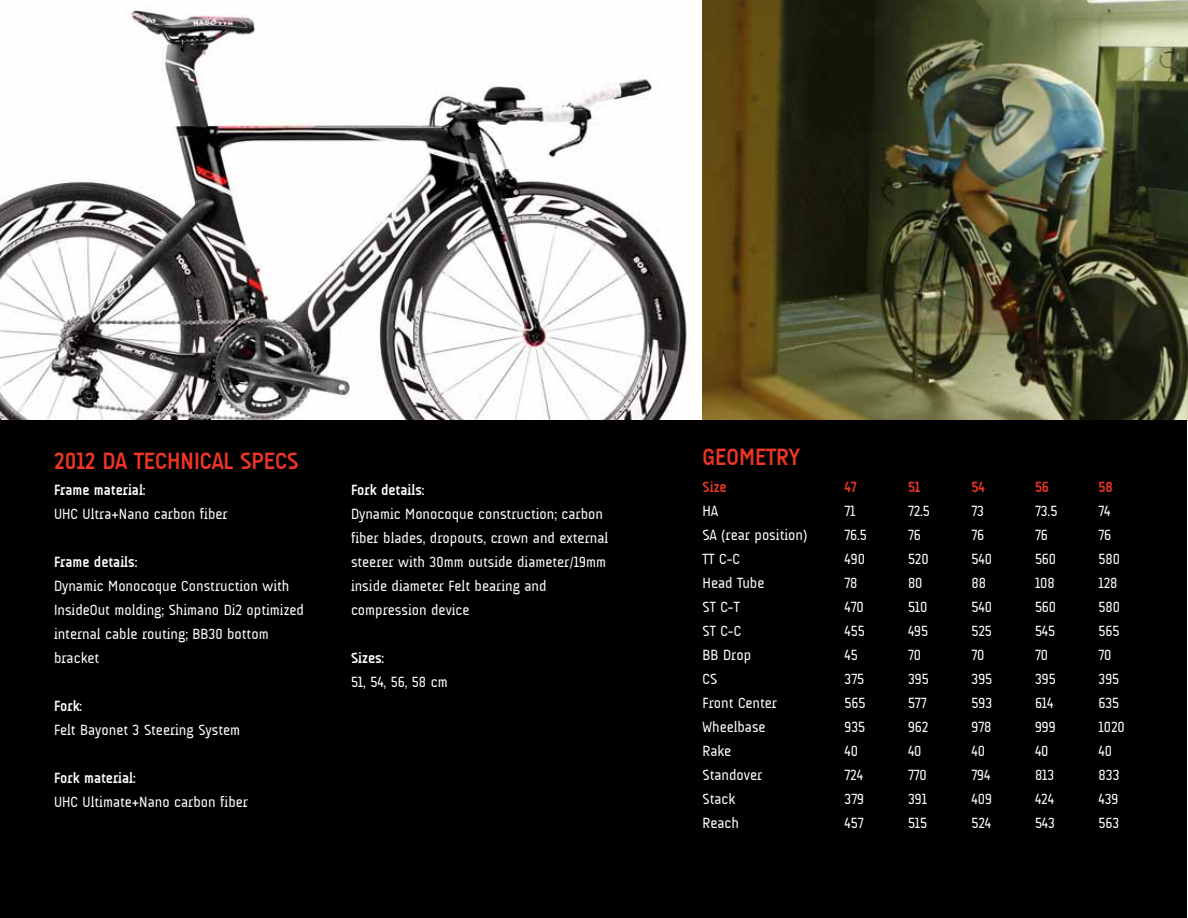
<style>
.page{position:relative;width:1188px;height:918px;background:#fff}
.page>*{position:absolute;margin:0;border:0;box-sizing:border-box;transform-origin:0 0}
.t1{font:700 24px "A Udimat";color:#ee3526}
.t2{font:15px/24px "A Udimat";color:#fff}
.t3{font:700 15px "A Udimat";color:#fff}
.t4{font:700 15px "A Udimat";color:#ee3526}
</style>
<div class="page">
<img style="left:703px;top:0;width:485px;height:422px">
<img style="left:0;top:10px;width:692px;height:414px">
<div style="left:1px;top:421px;width:1186px;height:497px;background:#000"></div>
<h1 class="t1" style="left:54px;top:447px;width:246px">2012 DA TECHNICAL SPECS</h1>
<p class="t3" style="left:54px;top:482px;width:93px">Frame material:</p>
<p class="t2" style="left:54px;top:502px;width:175px">UHC Ultra+Nano carbon fiber</p>
<p class="t3" style="left:54px;top:554px;width:85px">Frame details:</p>
<p class="t2" style="left:54px;top:574px;width:252px">Dynamic Monocoque Construction with<br>InsideOut molding; Shimano Di2 optimized internal cable routing; BB30 bottom bracket</p>
<p class="t3" style="left:54px;top:698px;width:30px">Fork:</p>
<p class="t2" style="left:54px;top:718px;width:188px">Felt Bayonet 3 Steering System</p>
<p class="t3" style="left:54px;top:770px;width:83px">Fork material:</p>
<p class="t2" style="left:54px;top:790px;width:196px">UHC Ultimate+Nano carbon fiber</p>
<p class="t3" style="left:351px;top:482px;width:75px">Fork details:</p>
<p class="t2" style="left:351px;top:502px;width:259px">Dynamic Monocoque construction; carbon fiber blades, dropouts, crown and external steerer with 30mm outside diameter/19mm inside diameter Felt bearing and compression device</p>
<p class="t3" style="left:351px;top:650px;width:35px">Sizes:</p>
<p class="t2" style="left:351px;top:670px;width:98px">51, 54, 56, 58 cm</p>
<h1 class="t1" style="left:703px;top:444px;width:98px">GEOMETRY</h1>
<p class="t4" style="left:703px;top:478px;width:26px">Size</p>
<p class="t2" style="left:703px;top:499px;width:106px">HA<br>SA (rear position)<br>TT C-C<br>Head Tube<br>ST C-T<br>ST C-C<br>BB Drop<br>CS<br>Front Center<br>Wheelbase<br>Rake<br>Standover<br>Stack<br>Reach</p>
<p class="t4" style="left:845px;top:478px;width:14px">47</p>
<p class="t2" style="left:845px;top:499px;width:24px">71<br>76.5<br>490<br>78<br>470<br>455<br>45<br>375<br>565<br>935<br>40<br>724<br>379<br>457</p>
<p class="t4" style="left:908px;top:478px;width:14px">51</p>
<p class="t2" style="left:908px;top:499px;width:23px">72.5<br>76<br>520<br>80<br>510<br>495<br>70<br>395<br>577<br>962<br>40<br>770<br>391<br>515</p>
<p class="t4" style="left:972px;top:478px;width:15px">54</p>
<p class="t2" style="left:972px;top:499px;width:22px">73<br>76<br>540<br>88<br>540<br>525<br>70<br>395<br>593<br>978<br>40<br>794<br>409<br>524</p>
<p class="t4" style="left:1035px;top:478px;width:15px">56</p>
<p class="t2" style="left:1035px;top:499px;width:24px">73.5<br>76<br>560<br>108<br>560<br>545<br>70<br>395<br>614<br>999<br>40<br>813<br>424<br>543</p>
<p class="t4" style="left:1099px;top:478px;width:16px">58</p>
<p class="t2" style="left:1099px;top:499px;width:28px">74<br>76<br>580<br>128<br>580<br>565<br>70<br>395<br>635<br>1020<br>40<br>833<br>439<br>563</p>
</div>
